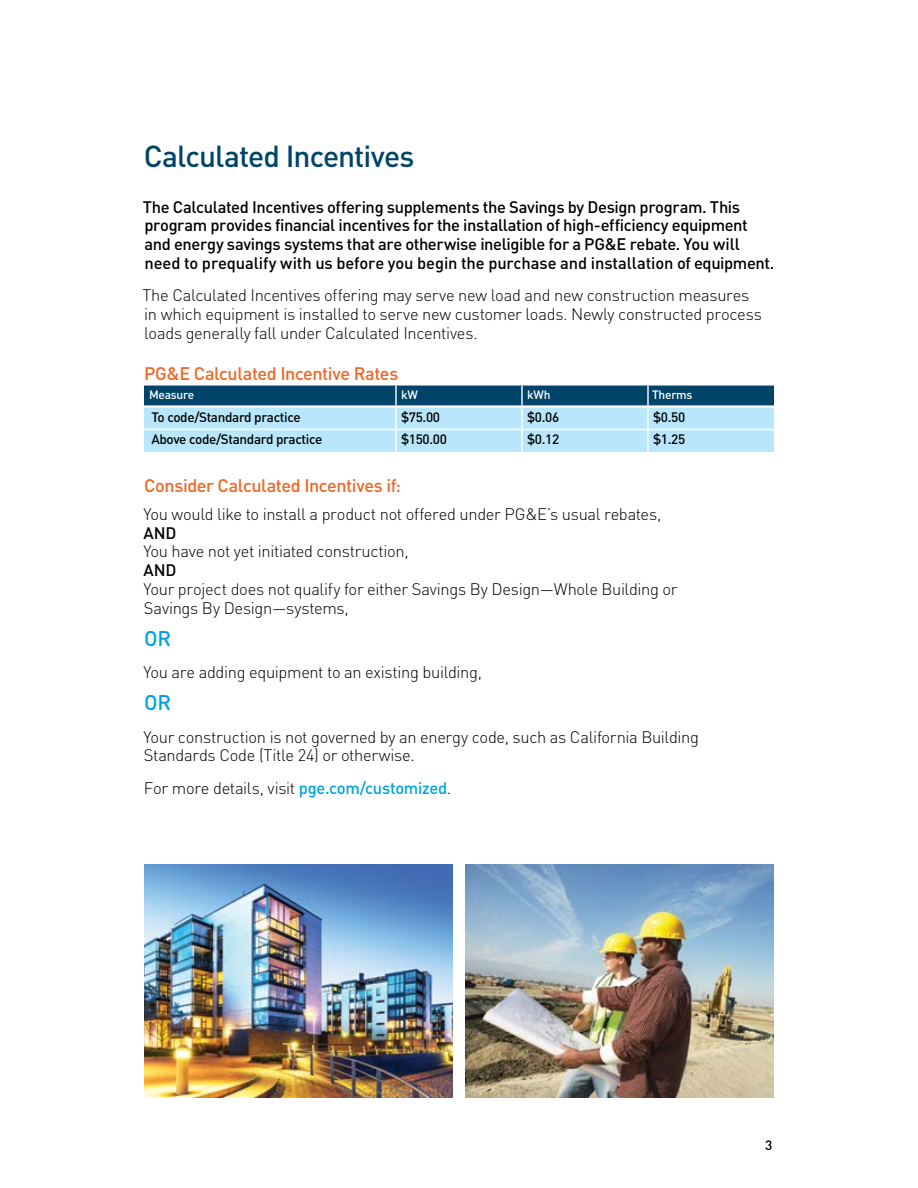
<style>
.page{position:relative;width:918px;height:1188px;background:#fff}
.page>*{position:absolute;margin:0;border:0;box-sizing:border-box;transform-origin:0 0}
.Introduction_Header{font:500 30px "DIN Pro";letter-spacing:-.03em;color:#00446a}
.Intro_Body_Light{font:500 21px "DIN Pro";color:#00a3dd}
.Intro_Sub-Subhead{font:500 18px "DIN Pro";letter-spacing:-.025em;color:#f26522}
.Intro_Body_Light-2{font:300 16.5px/18.8px "DIN Pro";letter-spacing:-.02em;color:#000}
.Intro_Body_Medium{font:500 16.5px/18.8px "DIN Pro";letter-spacing:-.02em;color:#000}
.Intro_Body_Light_Bef{font:300 16.5px/18.8px "DIN Pro";letter-spacing:-.02em;color:#000}
.Table_Body_Medium{font:500 13.5px "DIN Pro";letter-spacing:-.025em;color:#000}
.Table_Header_White{font:500 12px "DIN Pro";letter-spacing:-.025em;color:#fff}
.s1{font-weight:500}
.s2{font-weight:500;color:#00a3dd}
</style>
<div class="page">
<svg style="left:144px;top:386px;width:630px;height:66px;background:#81b4cd"></svg>
<hr style="left:395px;top:408px;width:2px;height:21px;background:#fff">
<hr style="left:521px;top:408px;width:2px;height:21px;background:#fff">
<hr style="left:395px;top:430px;width:2px;height:22px;background:#fff">
<hr style="left:521px;top:430px;width:2px;height:22px;background:#fff">
<hr style="left:144px;top:429px;width:252px;height:1px;background:#fff">
<hr style="left:396px;top:429px;width:126px;height:1px;background:#fff">
<hr style="left:522px;top:429px;width:125px;height:1px;background:#fff">
<hr style="left:649px;top:429px;width:125px;height:1px;background:#fff">
<hr style="left:144px;top:405px;width:252px;height:3px;background:#fff">
<hr style="left:396px;top:405px;width:126px;height:3px;background:#fff">
<hr style="left:522px;top:405px;width:125px;height:3px;background:#fff">
<hr style="left:649px;top:405px;width:125px;height:3px;background:#fff">
<hr style="left:647px;top:386px;width:2px;height:21px;background:#fff">
<hr style="left:647px;top:407px;width:2px;height:22px;background:#fff">
<hr style="left:647px;top:429px;width:2px;height:23px;background:#fff">
<img style="left:466px;top:864px;width:308px;height:234px">
<img style="left:144px;top:864px;width:308px;height:234px">
<p class="Introduction_Header" style="left:144px;top:132px;width:272px">Calculated Incentives</p>
<p class="Intro_Body_Medium" style="left:143px;top:196px;width:633px">The Calculated Incentives offering supplements the Savings by Design program. This program provides financial incentives for the installation of high-efficiency equipment and energy savings systems that are otherwise ineligible for a PG&amp;E rebate. You will need to prequalify with us before you begin the purchase and installation of equipment.</p>
<p class="Intro_Body_Light_Bef" style="left:142px;top:284px;width:621px">The Calculated Incentives offering may serve new load and new construction measures in which equipment is installed to serve new customer loads. Newly constructed process loads generally fall under Calculated Incentives.</p>
<p class="Intro_Sub-Subhead" style="left:144px;top:359px;width:256px">PG&amp;E Calculated Incentive Rates</p>
<p class="Table_Header_White" style="left:149px;top:385px;width:46px">Measure</p>
<p class="Table_Header_White" style="left:401px;top:385px;width:18px">kW</p>
<p class="Table_Header_White" style="left:527px;top:385px;width:25px">kWh</p>
<p class="Table_Header_White" style="left:652px;top:385px;width:42px">Therms</p>
<p class="Table_Body_Medium" style="left:151px;top:406px;width:151px">To code/Standard practice</p>
<p class="Table_Body_Medium" style="left:401px;top:406px;width:41px">$75.00</p>
<p class="Table_Body_Medium" style="left:527px;top:406px;width:34px">$0.06</p>
<p class="Table_Body_Medium" style="left:653px;top:406px;width:34px">$0.50</p>
<p class="Table_Body_Medium" style="left:151px;top:428px;width:173px">Above code/Standard practice</p>
<p class="Table_Body_Medium" style="left:401px;top:428px;width:47px">$150.00</p>
<p class="Table_Body_Medium" style="left:527px;top:428px;width:34px">$0.12</p>
<p class="Table_Body_Medium" style="left:653px;top:428px;width:34px">$1.25</p>
<p class="Intro_Sub-Subhead" style="left:144px;top:471px;width:258px">Consider Calculated Incentives if:</p>
<p class="Intro_Body_Light-2" style="left:143px;top:503px;width:536px">You would like to install a product not offered under PG&amp;E’s usual rebates, <span class="s1">AND<br></span>You have not yet initiated construction,<br><span class="s1">AND<br></span>Your project does not qualify for either Savings By Design—Whole Building or Savings By Design—systems,</p>
<p class="Intro_Body_Light" style="left:144px;top:621px;width:28px">OR</p>
<p class="Intro_Body_Light-2" style="left:143px;top:661px;width:340px">You are adding equipment to an existing building,</p>
<p class="Intro_Body_Light" style="left:144px;top:686px;width:28px">OR</p>
<p class="Intro_Body_Light-2" style="left:143px;top:726px;width:557px">Your construction is not governed by an energy code, such as California Building<br>Standards Code (Title 24) or otherwise.</p>
<p class="Intro_Body_Light-2" style="left:144px;top:777px;width:309px">For more details, visit <span class="s2">pge.com/customized</span>.</p>
<p class="Table_Body_Medium" style="left:765px;top:1134px;width:9px">3</p>
</div>
